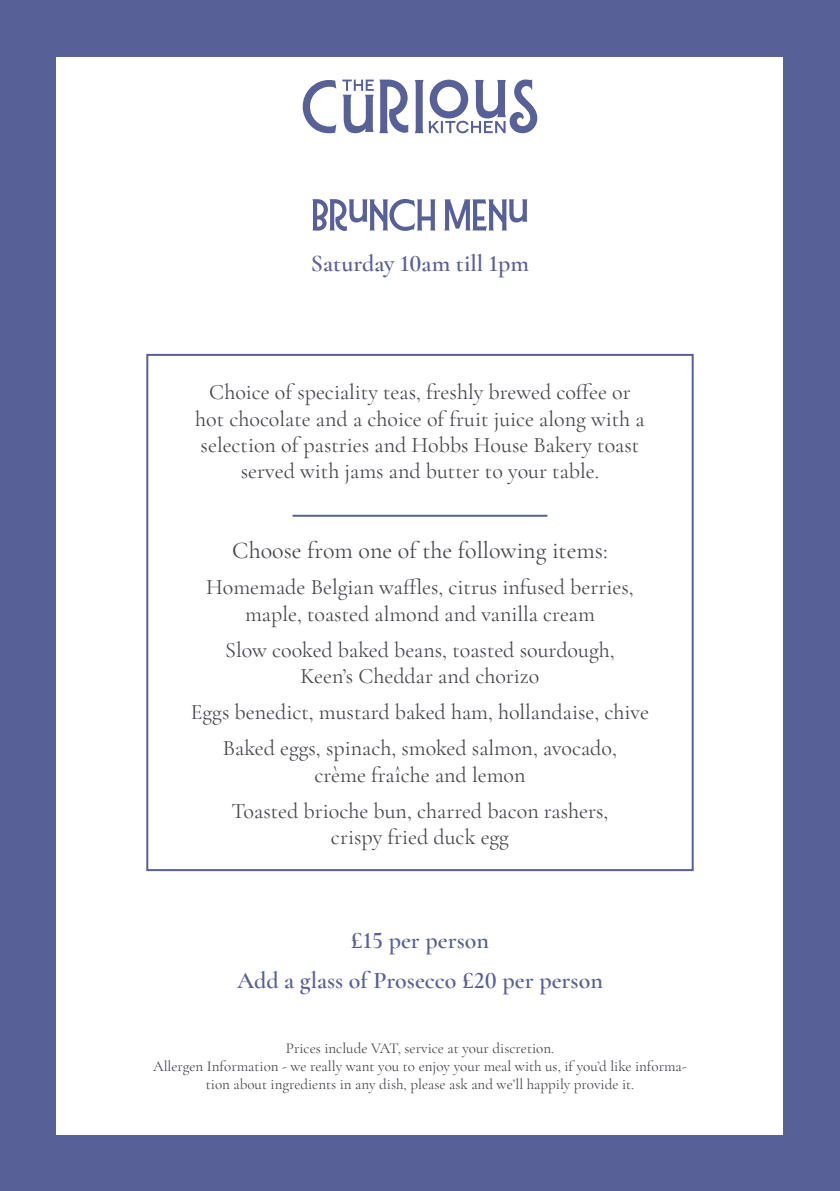
<style>
.page{position:relative;width:840px;height:1191px;background:#fff}
.page>*{position:absolute;margin:0;border:0;box-sizing:border-box;transform-origin:0 0}
.t1{font:55.4px "Lubaline";color:#586098}
.t2{font:600 24px/40px "Cormorant Garamond";color:#586098;text-align:center}
.t3{font:24px "Cormorant Garamond";color:#44464b}
.t4{font:22px/26.4px "Cormorant Garamond";color:#44464b;text-align:center}
.t5{font:15px/18px "Cormorant Garamond";color:#44464b;text-align:center}
.s1{color:#fff}
</style>
<div class="page">
<div style="left:0;top:0;width:839px;height:1191px;background:#586098"></div>
<div style="left:57px;top:57px;width:725px;height:1077px;background:#fff"></div>
<div style="left:146px;top:354px;width:547px;height:517px;border:2px solid #586098"></div>
<hr style="left:292px;top:515px;width:255px;height:2px;background:#586098">
<svg style="left:302px;top:79px;width:235px;height:54px"></svg>
<svg style="left:349px;top:199px;width:18px;height:23px"></svg>
<svg style="left:509px;top:199px;width:18px;height:23px"></svg>
<h1 class="t1" style="left:311px;top:179px;width:218px">br<span class="s1">u</span>nch men<span class="s1">u</span></h1>
<p class="t2" style="left:311px;top:243px;width:219px">Saturday 10am till 1pm</p>
<p class="t4" style="left:195px;top:379px;width:450px">Choice of speciality teas, freshly brewed coffee or hot chocolate and a choice of fruit juice along with a selection of pastries and Hobbs House Bakery toast served with jams and butter to your table.</p>
<p class="t3" style="left:232px;top:536px;width:377px">Choose from one of the following items:</p>
<p class="t4" style="left:206px;top:574px;width:429px">Homemade Belgian waffles, citrus infused berries, maple, toasted almond and vanilla cream</p>
<p class="t4" style="left:225px;top:636px;width:390px">Slow cooked baked beans, toasted sourdough,<br>Keen’s Cheddar and chorizo</p>
<p class="t4" style="left:191px;top:694px;width:459px;line-height:36px">Eggs benedict, mustard baked ham, hollandaise, chive<br>Baked eggs, spinach, smoked salmon, avocado,</p>
<p class="t4" style="left:231px;top:756px;width:378px;line-height:36px">crème fraîche and lemon<br>Toasted brioche bun, charred bacon rashers,</p>
<p class="t4" style="left:331px;top:824px;width:179px">crispy fried duck egg</p>
<p class="t2" style="left:237px;top:920px;width:367px">£15 per person<br>Add a glass of Prosecco £20 per person</p>
<p class="t5" style="left:153px;top:1039px;width:534px">Prices include VAT, service at your discretion.<br>Allergen Information - we really want you to enjoy your meal with us, if you’d like informa&shy;tion about ingredients in any dish, please ask and we’ll happily provide it.</p>
</div>
